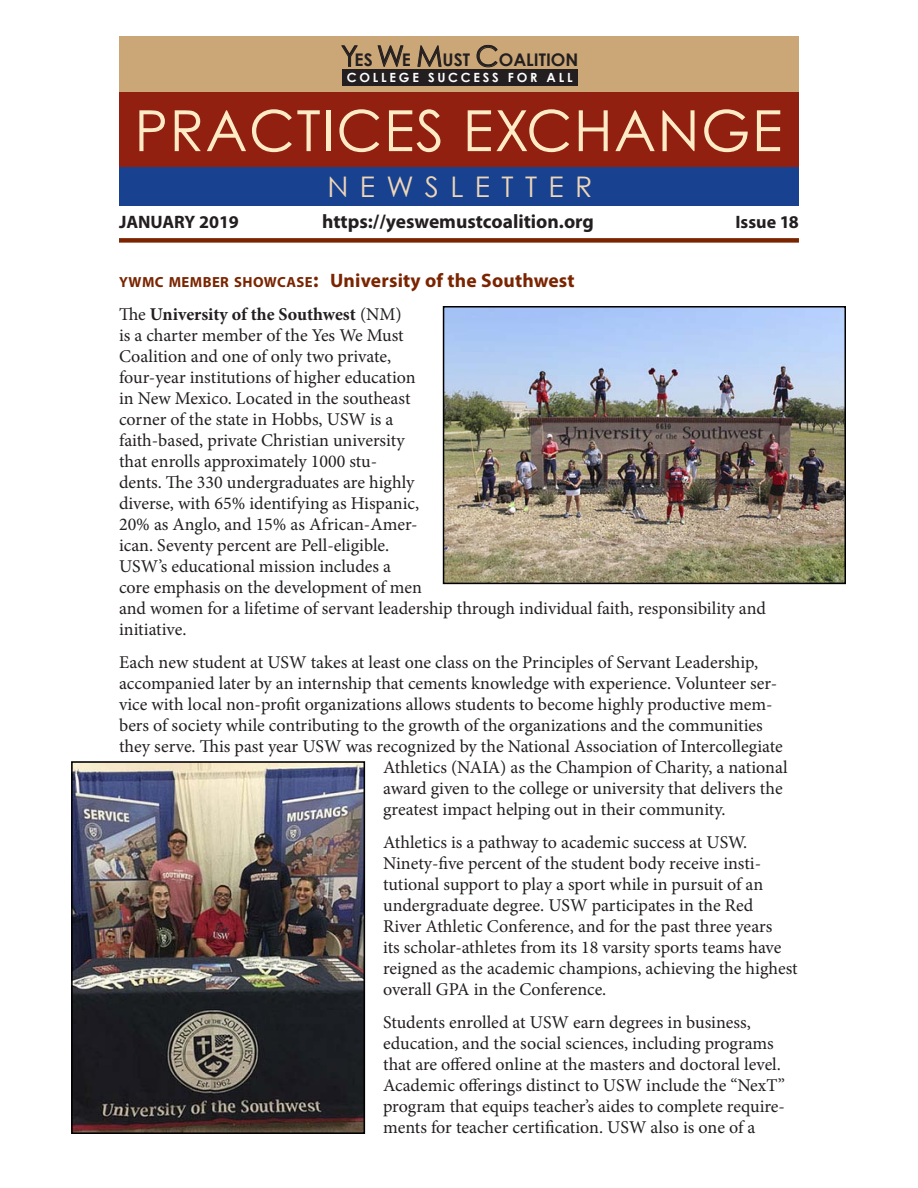
<style>
.page{position:relative;width:918px;height:1188px;background:#fff}
.page>*{position:absolute;margin:0;border:0;box-sizing:border-box;transform-origin:0 0}
.t1{font:56.85px "Century Gothic";letter-spacing:.025em;color:#ffebc6}
.t2{font:28.35px "Century Gothic";letter-spacing:.4em;color:#efd6b8}
.t3{font:700 19.5px "Myriad Pro";letter-spacing:.01em;color:#7a2400}
.t4{font:700 19.5px "Myriad Pro";color:#231f20}
.t5{font:18px/21px "Minion Pro";color:#231f20}
.t6{font:700 18px "Myriad Pro";color:#231f20}
.t7{font:700 17.4px "Century Gothic";color:#231f20}
.t8{font:700 12.6px "Century Gothic";letter-spacing:.22em;color:#fff}
.s1{font-weight:400;font-size:28.5px}
.s2{font-size:14.7px}
.s3{font-size:21px}
.s4{font-weight:700}
</style>
<div class="page">
<div style="left:119px;top:36px;width:680px;height:170px;background:#cba777"></div>
<div style="left:119px;top:94px;width:680px;height:112px;background:#18428f"></div>
<div style="left:119px;top:92px;width:680px;height:75px;background:#912010"></div>
<div style="left:342px;top:69px;width:236px;height:16px;background:#231f20"></div>
<svg style="left:341px;top:46px;width:17px;height:21px"></svg>
<svg style="left:378px;top:46px;width:25px;height:21px"></svg>
<svg style="left:418px;top:46px;width:23px;height:21px"></svg>
<svg style="left:477px;top:45px;width:20px;height:22px"></svg>
<div style="left:119px;top:238px;width:680px;height:5px;background:#7a2400"></div>
<img style="left:446px;top:309px;width:397px;height:272px">
<div style="left:443px;top:306px;width:403px;height:278px;border:2px solid #000"></div>
<img style="left:74px;top:764px;width:288px;height:367px">
<div style="left:71px;top:761px;width:294px;height:373px;border:2px solid #000"></div>
<p class="t7" style="left:341px;top:49px;width:239px"><span class="s1">Y</span>ES <span class="s1">W</span>E <span class="s1">M</span>UST <span class="s1">C</span>OALITION</p>
<p class="t8" style="left:347px;top:70px;width:227px">COLLEGE SUCCESS FOR ALL</p>
<h1 class="t1" style="left:134px;top:96px;width:649px">PRACTICES EXCHANGE</h1>
<h2 class="t2" style="left:327px;top:169px;width:266px">NEWSLETTER</h2>
<p class="t6" style="left:119px;top:210px;width:121px">JANUARY 2019</p>
<p class="t4" style="left:322px;top:208px;width:273px">https://yeswemustcoalition.org</p>
<p class="t6" style="left:736px;top:210px;width:65px">Issue 18</p>
<p class="t3" style="left:119px;top:267px;width:457px"><span class="s2">YWMC MEMBER SHOWCASE</span><span class="s3">:</span> University of the Southwest</p>
<p class="t5" style="left:119px;top:303px;width:648px">The <span class="s4">University of the Southwest</span> (NM)<br>is a charter member of the Yes We Must<br>Coalition and one of only two private,<br>four-year institutions of higher education<br>in New Mexico. Located in the southeast<br>corner of the state in Hobbs, USW is a<br>faith-based, private Christian university<br>that enrolls approximately 1000 stu-<br>dents. The 330 undergraduates are highly<br>diverse, with 65% identifying as Hispanic,<br>20% as Anglo, and 15% as African-Amer-<br>ican. Seventy percent are Pell-eligible.<br>USW’s educational mission includes a<br>core emphasis on the development of men<br>and women for a lifetime of servant leadership through individual faith, responsibility and initiative.</p>
<p class="t5" style="left:119px;top:652px;width:641px">Each new student at USW takes at least one class on the Principles of Servant Leadership,</p>
<p class="t5" style="left:119px;top:673px;width:660px">accompanied later by an internship that cements knowledge with experience. Volunteer ser-</p>
<p class="t5" style="left:119px;top:694px;width:655px">vice with local non-profit organizations allows students to become highly productive mem-</p>
<p class="t5" style="left:119px;top:715px;width:645px">bers of society while contributing to the growth of the organizations and the communities</p>
<p class="t5" style="left:119px;top:736px;width:665px">they serve. This past year USW was recognized by the National Association of Intercollegiate</p>
<p class="t5" style="left:383px;top:757px;width:406px">Athletics (NAIA) as the Champion of Charity, a national</p>
<p class="t5" style="left:383px;top:778px;width:401px">award given to the college or university that delivers the</p>
<p class="t5" style="left:383px;top:799px;width:344px">greatest impact helping out in their community.</p>
<p class="t5" style="left:383px;top:832px;width:416px">Athletics is a pathway to academic success at USW.<br>Ninety-five percent of the student body receive insti&shy;tutional support to play a sport while in pursuit of an undergraduate degree. USW participates in the Red<br>River Athletic Conference, and for the past three years<br>its scholar-athletes from its 18 varsity sports teams have reigned as the academic champions, achieving the highest overall GPA in the Conference.</p>
<p class="t5" style="left:383px;top:1012px;width:404px">Students enrolled at USW earn degrees in business, education, and the social sciences, including programs that are offered online at the masters and doctoral level.<br>Academic offerings distinct to USW include the “NexT” program that equips teacher’s aides to complete require&shy;ments for teacher certification. USW also is one of a</p>
</div>
